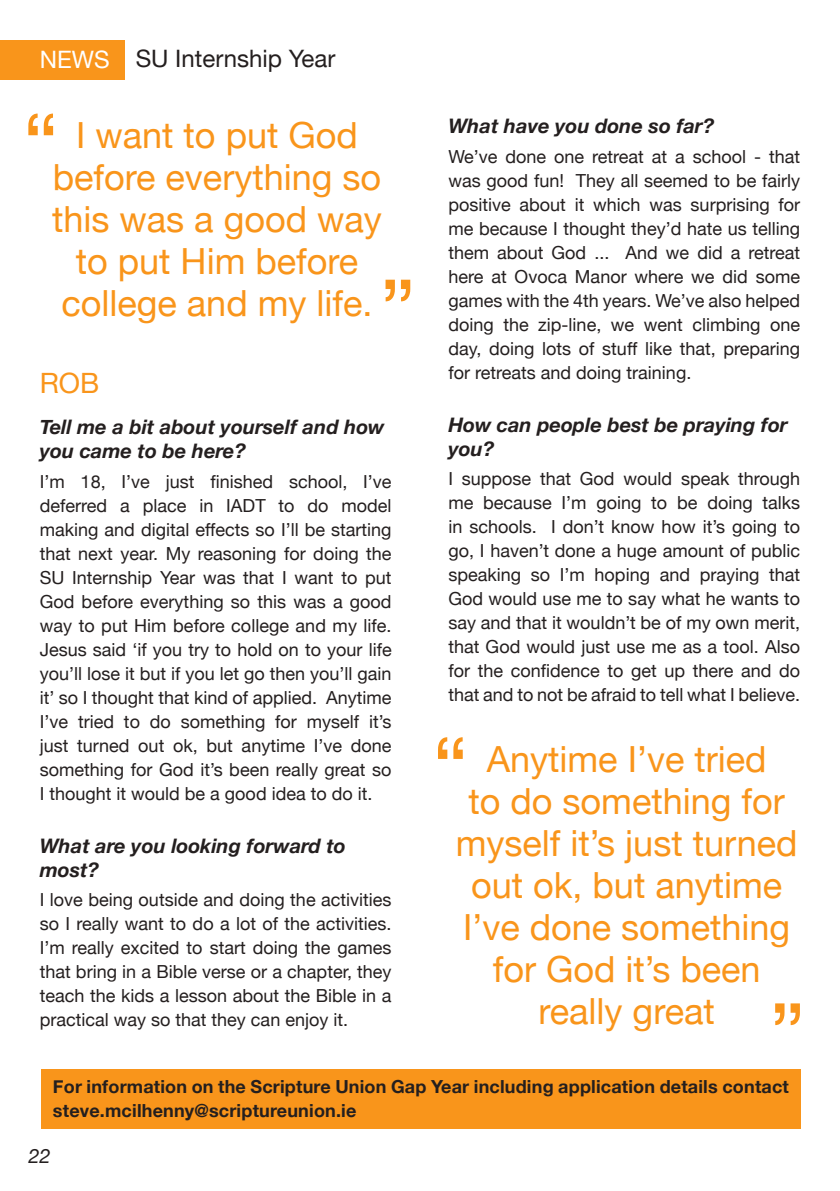
<style>
.page{position:relative;width:840px;height:1191px;background:#fff}
.page>*{position:absolute;margin:0;border:0;box-sizing:border-box;transform-origin:0 0}
.t1{font:84px "Helvetica Neue";color:#f9951b}
.t2{font:36px/42px "Helvetica Neue";color:#f9951b;text-align:center}
.t3{font:28px "Helvetica Neue";color:#f9951b}
.t4{font:24px "Helvetica Neue";color:#241f1f}
.t5{font:italic 700 20px/24px "Helvetica Neue";color:#241f1f}
.t6{font:italic 20px "Helvetica Neue";color:#241f1f}
.t7{font:18px/24px "Helvetica Neue";color:#241f1f;text-align:justify}
.t8{font:700 18px/24px "Helvetica Neue";letter-spacing:.01em;color:#241f1f}
.s1{color:#fff}
</style>
<div class="page">
<div style="left:41px;top:1069px;width:758px;height:60px;background:#f9951b"></div>
<div style="left:0;top:40px;width:125px;height:39px;background:#f9951b"></div>
<h3 class="t4" style="left:40px;top:44px;width:297px"><span class="s1">NEWS</span> SU Internship Year</h3>
<h1 class="t1" style="left:23px;top:94px;width:37px">“</h1>
<h2 class="t2" style="left:52px;top:114px;width:331px">I want to put God before everything so this was a good way to put Him before college and my life.</h2>
<h1 class="t1" style="left:380px;top:260px;width:37px">”</h1>
<h3 class="t3" style="left:40px;top:367px;width:61px">ROB</h3>
<p class="t5" style="left:40px;top:415px;width:346px">Tell me a bit about yourself and how you came to be here?</p>
<p class="t7" style="left:40px;top:469px;width:353px">I’m 18, I’ve just finished school, I’ve deferred a place in IADT to do model making and digital effects so I’ll be starting that next year. My reasoning for doing the SU Internship Year was that I want to put God before everything so this was a good way to put Him before college and my life.<br>Jesus said ‘if you try to hold on to your life you’ll lose it but if you let go then you’ll gain it’ so I thought that kind of applied. Anytime I’ve tried to do something for myself it’s just turned out ok, but anytime I’ve done something for God it’s been really great so I thought it would be a good idea to do it.</p>
<p class="t5" style="left:40px;top:833px;width:307px">What are you looking forward to most?</p>
<p class="t7" style="left:40px;top:887px;width:353px">I love being outside and doing the activities so I really want to do a lot of the activities.<br>I’m really excited to start doing the games that bring in a Bible verse or a chapter, they teach the kids a lesson about the Bible in a practical way so that they can enjoy it.</p>
<p class="t5" style="left:448px;top:114px;width:267px">What have you done so far?</p>
<p class="t7" style="left:448px;top:144px;width:353px">We’ve done one retreat at a school - that was good fun! They all seemed to be fairly positive about it which was surprising for me because I thought they’d hate us telling them about God ... And we did a retreat here at Ovoca Manor where we did some games with the 4th years. We’ve also helped doing the zip-line, we went climbing one day, doing lots of stuff like that, preparing for retreats and doing training.</p>
<p class="t5" style="left:448px;top:412px;width:340px">How can people best be praying for you?</p>
<p class="t7" style="left:448px;top:466px;width:353px">I suppose that God would speak through me because I’m going to be doing talks in schools. I don’t know how it’s going to go, I haven’t done a huge amount of public speaking so I’m hoping and praying that God would use me to say what he wants to say and that it wouldn’t be of my own merit, that God would just use me as a tool. Also for the confidence to get up there and do that and to not be afraid to tell what I believe.</p>
<h1 class="t1" style="left:432px;top:717px;width:37px">“</h1>
<h2 class="t2" style="left:455px;top:737px;width:343px">Anytime I’ve tried<br>to do something for myself it’s just turned out ok, but anytime<br>I’ve done something for God it’s been really great</h2>
<h1 class="t1" style="left:769px;top:983px;width:37px">”</h1>
<p class="t8" style="left:53px;top:1074px;width:737px">For information on the Scripture Union Gap Year including application details contact steve.mcilhenny@scriptureunion.ie</p>
<p class="t6" style="left:28px;top:1143px;width:24px">22</p>
</div>
